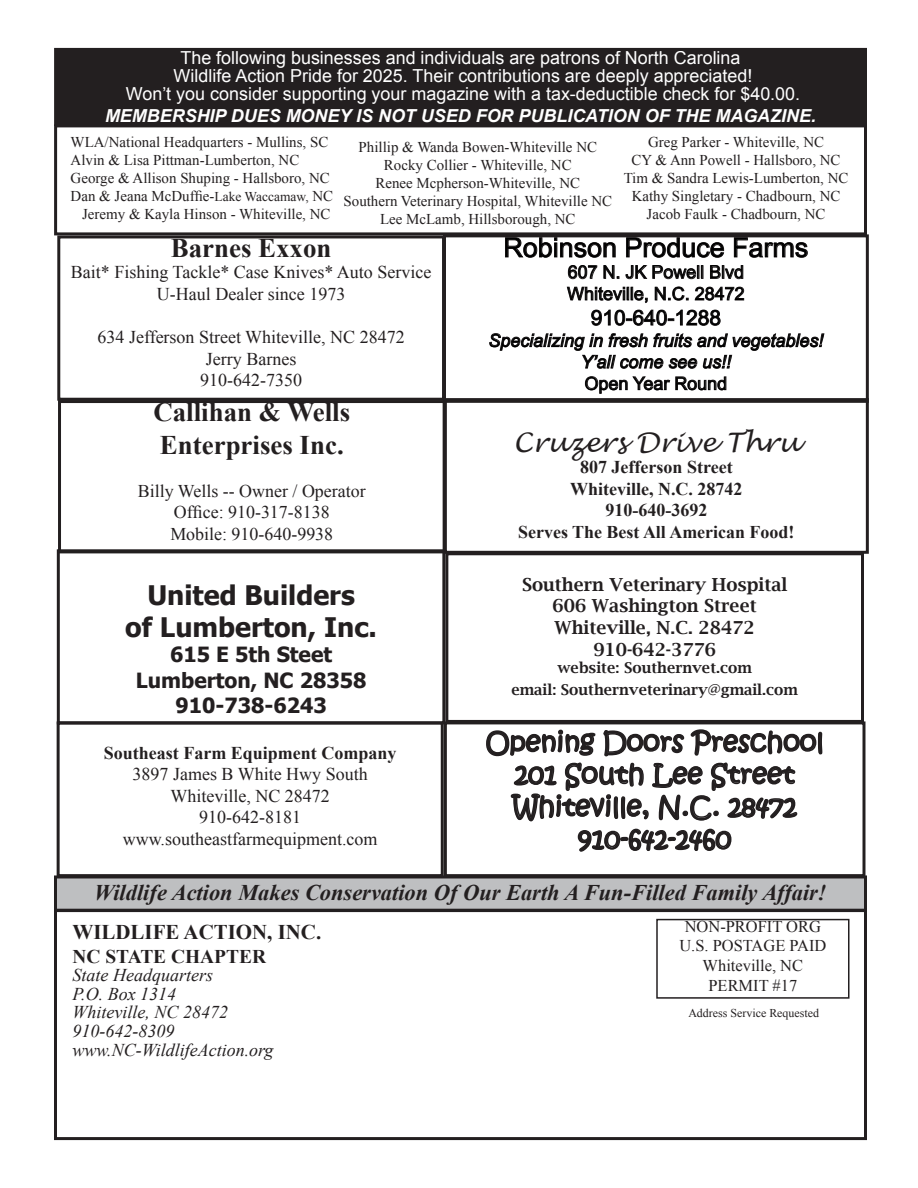
<style>
.page{position:relative;width:918px;height:1188px;background:#fff}
.page>*{position:absolute;margin:0;border:0;box-sizing:border-box;transform-origin:0 0}
.t1{font:26.85px/32.2px "Kristen ITC";color:#231f20;text-align:center}
.t2{font:700 26.85px/32.2px "Times New Roman";color:#231f20}
.t3{font:700 26.85px/32.2px "Tahoma";color:#231f20;text-align:center}
.t4{font:26.85px "Arial";color:#000}
.t5{font:italic 26.85px "Lucida Handwriting";color:#231f20}
.t6{font:italic 700 22.35px "Times New Roman";color:#231f20}
.t7{font:700 20.85px/25px "Tahoma";color:#231f20;text-align:center}
.t8{font:700 20.85px "Times New Roman";color:#231f20}
.t9{font:20.85px "Arial";color:#000}
.t10{font:700 19.5px "Times New Roman";color:#231f20}
.t11{font:18px/21.6px "Times New Roman";color:#231f20;text-align:center}
.t12{font:18px/18px "Arial";color:#fff;text-align:center}
.t13{font:700 18px/21.6px "Times New Roman";color:#231f20;text-align:center}
.t14{font:italic 18px/18.6px "Times New Roman";color:#231f20}
.t15{font:600 18px/21.6px "Lucida Bright";color:#231f20;text-align:center}
.t16{font:italic 700 18px "Arial";color:#fff}
.t17{font:italic 18px/21.5px "Arial";color:#000;text-align:center}
.t18{font:18px/21.5px "Arial";color:#000}
.t19{font:16.5px/19.8px "Times New Roman";color:#231f20;text-align:center}
.t20{font:15px/18px "Times New Roman";color:#231f20;text-align:center}
.t21{font:600 15px/21.6px "Lucida Bright";color:#231f20;text-align:center}
.t22{font:12px "Times New Roman";color:#231f20}
.s1{font-size:13.5px}
</style>
<div class="page">
<div style="left:56px;top:877px;width:810px;height:33px;background:#bebfc1"></div>
<div style="left:54px;top:875px;width:813px;height:37px;border:3px solid #231f20"></div>
<div style="left:54px;top:909px;width:813px;height:231px;border:3px solid #231f20"></div>
<div style="left:656px;top:919px;width:194px;height:80px;border:2px solid #231f20"></div>
<div style="left:54px;top:124px;width:813px;height:111px;border:3px solid #231f20"></div>
<div style="left:56px;top:49px;width:810px;height:75px;background:#231f20"></div>
<div style="left:54px;top:48px;width:813px;height:78px;border:3px solid #231f20"></div>
<svg style="left:505px;top:238px;width:111px;height:20px"></svg>
<svg style="left:626px;top:238px;width:98px;height:20px"></svg>
<svg style="left:734px;top:238px;width:74px;height:20px"></svg>
<svg style="left:566px;top:265px;width:179px;height:38px"></svg>
<svg style="left:591px;top:309px;width:130px;height:17px"></svg>
<svg style="left:489px;top:333px;width:336px;height:36px"></svg>
<svg style="left:585px;top:376px;width:142px;height:18px"></svg>
<div style="left:443px;top:234px;width:426px;height:169px;border:3px solid #231f20"></div>
<div style="left:57px;top:235px;width:388px;height:166px;border:3px solid #231f20"></div>
<div style="left:58px;top:400px;width:388px;height:153px;border:3px solid #231f20"></div>
<div style="left:57px;top:721px;width:387px;height:156px;border:3px solid #231f20"></div>
<div style="left:57px;top:549px;width:388px;height:175px;border:3px solid #231f20"></div>
<svg style="left:486px;top:729px;width:337px;height:93px"></svg>
<svg style="left:577px;top:828px;width:155px;height:24px"></svg>
<div style="left:444px;top:721px;width:421px;height:156px;border:3px solid #231f20"></div>
<div style="left:444px;top:398px;width:425px;height:156px;border:3px solid #231f20"></div>
<div style="left:445px;top:552px;width:419px;height:171px;border:3px solid #231f20"></div>
<p class="t12" style="left:126px;top:49px;width:676px">The following businesses and individuals are patrons of North Carolina<br>Wildlife Action Pride for 2025. Their contributions are deeply appreciated!<br>Won’t you consider supporting your magazine with a tax-deductible check for $40.00.</p>
<p class="t16" style="left:105px;top:104px;width:713px">MEMBERSHIP DUES MONEY IS NOT USED FOR PUBLICATION OF THE MAGAZINE.</p>
<p class="t20" style="left:71px;top:133px;width:259px">WLA/National Headquarters - Mullins, SC</p>
<p class="t20" style="left:71px;top:151px;width:230px">Alvin &amp; Lisa Pittman-Lumberton, NC</p>
<p class="t20" style="left:71px;top:169px;width:261px">George &amp; Allison Shuping - Hallsboro, NC</p>
<p class="t20" style="left:71px;top:187px;width:264px">Dan &amp; Jeana McDuffie-<span class="s1">Lake Waccamaw,</span> NC</p>
<p class="t20" style="left:82px;top:205px;width:250px">Jeremy &amp; Kayla Hinson - Whiteville, NC</p>
<p class="t20" style="left:624px;top:133px;width:226px">Greg Parker - Whiteville, NC<br>CY &amp; Ann Powell - Hallsboro, NC<br>Tim &amp; Sandra Lewis-Lumberton, NC<br>Kathy Singletary - Chadbourn, NC<br>Jacob Faulk - Chadbourn, NC</p>
<p class="t20" style="left:344px;top:138px;width:270px">Phillip &amp; Wanda Bowen-Whiteville NC Rocky Collier - Whiteville, NC<br>Renee Mcpherson-Whiteville, NC<br>Southern Veterinary Hospital, Whiteville NC Lee McLamb, Hillsborough, NC</p>
<h1 class="t4" style="left:503px;top:230px;width:306px">Robinson Produce Farms</h1>
<p class="t18" style="left:567px;top:262px;width:179px">607 N. JK Powell Blvd<br>Whiteville, N.C. 28472</p>
<h3 class="t9" style="left:591px;top:304px;width:132px">910-640-1288</h3>
<p class="t17" style="left:488px;top:330px;width:336px">Specializing in fresh fruits and vegetables!<br>Y’all come see us!!</p>
<p class="t18" style="left:585px;top:373px;width:144px">Open Year Round</p>
<h1 class="t2" style="left:171px;top:231px;width:162px">Barnes Exxon</h1>
<p class="t11" style="left:71px;top:261px;width:362px">Bait* Fishing Tackle* Case Knives* Auto Service<br>U-Haul Dealer since 1973</p>
<p class="t11" style="left:98px;top:326px;width:309px">634 Jefferson Street Whiteville, NC 28472<br>Jerry Barnes<br>910-642-7350</p>
<h1 class="t2" style="left:153px;top:395px;width:198px">Callihan &amp; Wells<br>Enterprises Inc.</h1>
<p class="t11" style="left:138px;top:480px;width:229px">Billy Wells -- Owner / Operator<br>Office: 910-317-8138<br>Mobile: 910-640-9938</p>
<h1 class="t5" style="left:514px;top:426px;width:287px">Cruzers Drive Thru</h1>
<p class="t13" style="left:518px;top:456px;width:278px">807 Jefferson Street<br>Whiteville, N.C. 28742<br>910-640-3692<br>Serves The Best All American Food!</p>
<p class="t15" style="left:522px;top:573px;width:267px">Southern Veterinary Hospital<br>606 Washington Street<br>Whiteville, N.C. 28472<br>910-642-3776</p>
<p class="t21" style="left:511px;top:657px;width:288px">website: Southernvet.com<br>email: Southernveterinary@gmail.com</p>
<h1 class="t3" style="left:125px;top:577px;width:253px">United Builders<br>of Lumberton, Inc.</h1>
<h3 class="t7" style="left:136px;top:641px;width:232px">615 E 5th Steet<br>Lumberton, NC 28358<br>910-738-6243</h3>
<p class="t13" style="left:104px;top:741px;width:294px">Southeast Farm Equipment Company</p>
<p class="t11" style="left:123px;top:763px;width:256px">3897 James B White Hwy South<br>Whiteville, NC 28472<br>910-642-8181 www.southeastfarmequipment.com</p>
<h1 class="t1" style="left:486px;top:727px;width:339px">Opening Doors Preschool<br>201 South Lee Street<br>Whiteville, N.C. 28472<br>910-642-2460</h1>
<h2 class="t6" style="left:94px;top:877px;width:734px">Wildlife Action Makes Conservation Of Our Earth A Fun-Filled Family Affair!</h2>
<p class="t19" style="left:679px;top:916px;width:148px">NON-PROFIT ORG<br>U.S. POSTAGE PAID<br>Whiteville, NC<br>PERMIT #17</p>
<p class="t22" style="left:688px;top:1005px;width:132px">Address Service Requested</p>
<h3 class="t8" style="left:73px;top:918px;width:250px">WILDLIFE ACTION, INC.</h3>
<h3 class="t10" style="left:73px;top:943px;width:195px">NC STATE CHAPTER</h3>
<p class="t14" style="left:73px;top:966px;width:203px">State Headquarters<br>P.O. Box 1314<br>Whiteville, NC 28472<br>910-642-8309 www.NC-WildlifeAction.org</p>
</div>
